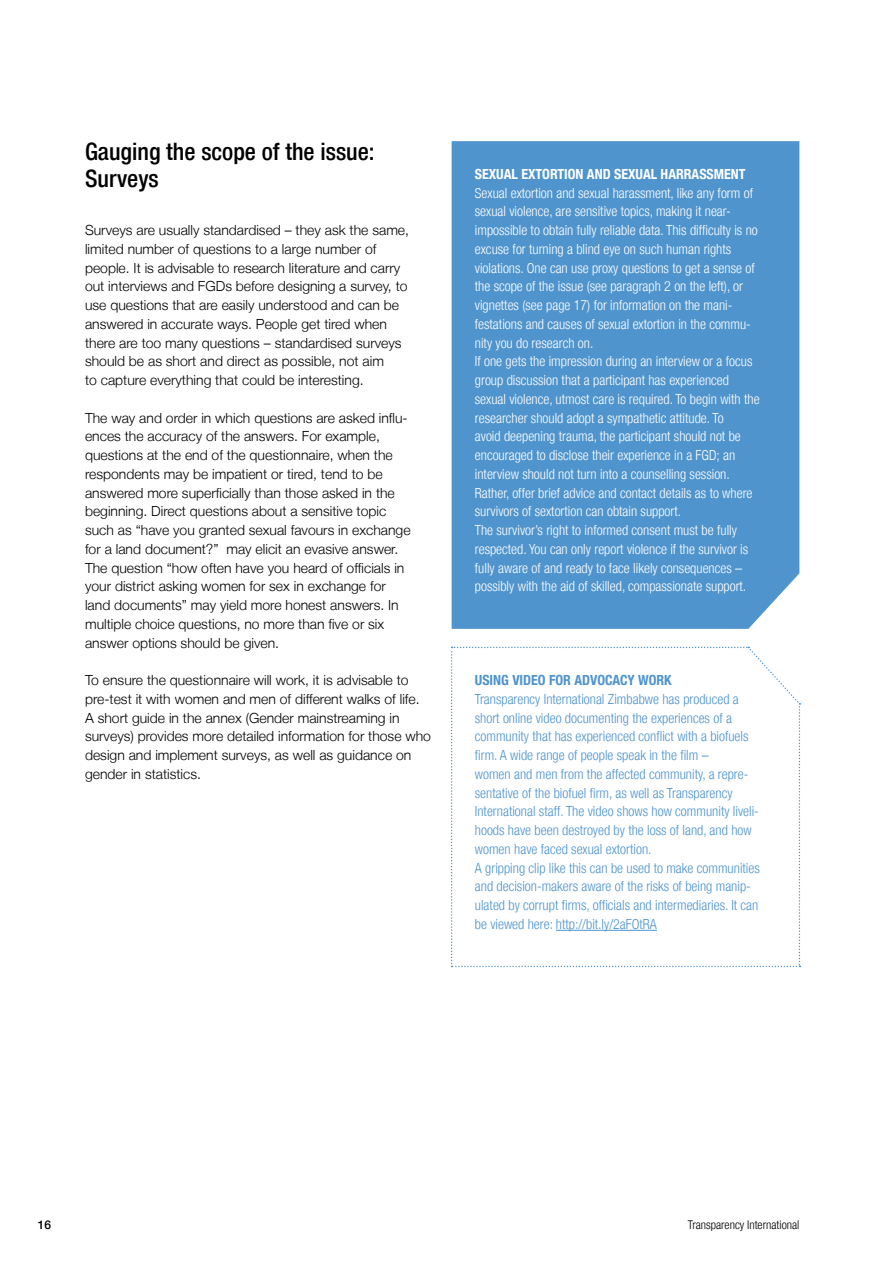
<style>
.page{position:relative;width:893px;height:1263px;background:#fff}
.page>*{position:absolute;margin:0;border:0;box-sizing:border-box;transform-origin:0 0}
.t1{font:500 condensed 24px/27px "Helvetica Neue LT";color:#000}
.t2{font:300 13.95px/18.8px "Helvetica Neue LT";color:#000}
.t3{font:300 condensed 13.95px/18.8px "Helvetica Neue LT";color:#fff}
.t4{font:300 condensed 13.95px/18.8px "Helvetica Neue LT";color:#4f94cd}
.t5{font:700 condensed 13.95px "Helvetica Neue LT";color:#fff}
.t6{font:700 condensed 13.95px "Helvetica Neue LT";color:#4f94cd}
.t7{font:300 condensed 12px "Helvetica Neue LT";color:#000}
.t8{font:500 12px "Helvetica Neue LT";color:#000}
</style>
<div class="page">
<div style="left:452px;top:141px;width:347px;height:488px;background:#4f94cd"></div>
<svg style="left:451px;top:647px;width:349px;height:320px"></svg>
<hr style="left:556px;top:930px;width:101px;height:1px;background:#4f94cd">
<h1 class="t1" style="left:85px;top:140px;width:291px">gauging the scope of the issue: surveys</h1>
<p class="t2" style="left:85px;top:222px;width:326px">Surveys are usually standardised – they ask the same, limited number of questions to a large number of people. It is advisable to research literature and carry out interviews and FGDs before designing a survey, to use questions that are easily understood and can be answered in accurate ways. People get tired when there are too many questions – standardised surveys should be as short and direct as possible, not aim<br>to capture everything that could be interesting.</p>
<p class="t2" style="left:85px;top:408px;width:327px">The way and order in which questions are asked influ&shy;ences the accuracy of the answers. For example, questions at the end of the questionnaire, when the respondents may be impatient or tired, tend to be answered more superficially than those asked in the beginning. Direct questions about a sensitive topic such as “have you granted sexual favours in exchange for a land document?” may elicit an evasive answer.<br>The question “how often have you heard of officials in your district asking women for sex in exchange for land documents” may yield more honest answers. In multiple choice questions, no more than five or six answer options should be given.</p>
<p class="t2" style="left:85px;top:672px;width:347px">To ensure the questionnaire will work, it is advisable to pre-test it with women and men of different walks of life.<br>A short guide in the annex (Gender mainstreaming in surveys) provides more detailed information for those who design and implement surveys, as well as guidance on gender in statistics.</p>
<p class="t5" style="left:475px;top:169px;width:272px">SEXUAL EXTORTION AND SEXUAL HARRASSMENT</p>
<p class="t3" style="left:475px;top:184px;width:286px">Sexual extortion and sexual harassment, like any form of sexual violence, are sensitive topics, making it near&shy;impossible to obtain fully reliable data. This difficulty is no excuse for turning a blind eye on such human rights violations. One can use proxy questions to get a sense of the scope of the issue (see paragraph 2 on the left), or vignettes (see page 17) for information on the mani&shy;festations and causes of sexual extortion in the commu&shy;nity you do research on.<br>If one gets the impression during an interview or a focus group discussion that a participant has experienced sexual violence, utmost care is required. To begin with the researcher should adopt a sympathetic attitude. To<br>avoid deepening trauma, the participant should not be encouraged to disclose their experience in a FGD; an interview should not turn into a counselling session.<br>Rather, offer brief advice and contact details as to where survivors of sextortion can obtain support.<br>The survivor’s right to informed consent must be fully respected. You can only report violence if the survivor is fully aware of and ready to face likely consequences – possibly with the aid of skilled, compassionate support.</p>
<p class="t6" style="left:475px;top:675px;width:198px">USING VIDEO FOR ADVOCACY WORK</p>
<p class="t4" style="left:475px;top:691px;width:286px">Transparency International Zimbabwe has produced a short online video documenting the experiences of a<br>com mu nity that has experienced conflict with a biofuels firm. A wide range of people speak in the film –<br>women and men from the affected community, a repre&shy;sen tative of the biofuel firm, as well as Transparency International staff. The video shows how community liveli&shy;hoods have been destroyed by the loss of land, and how women have faced sexual extortion.<br>A gripping clip like this can be used to make communities and decision-makers aware of the risks of being manip&shy;ulated by corrupt firms, officials and intermediaries. It can be viewed here: http://bit.ly/2aFOtRA</p>
<p class="t8" style="left:38px;top:1220px;width:15px">16</p>
<p class="t7" style="left:688px;top:1220px;width:113px">Transparency International</p>
</div>
